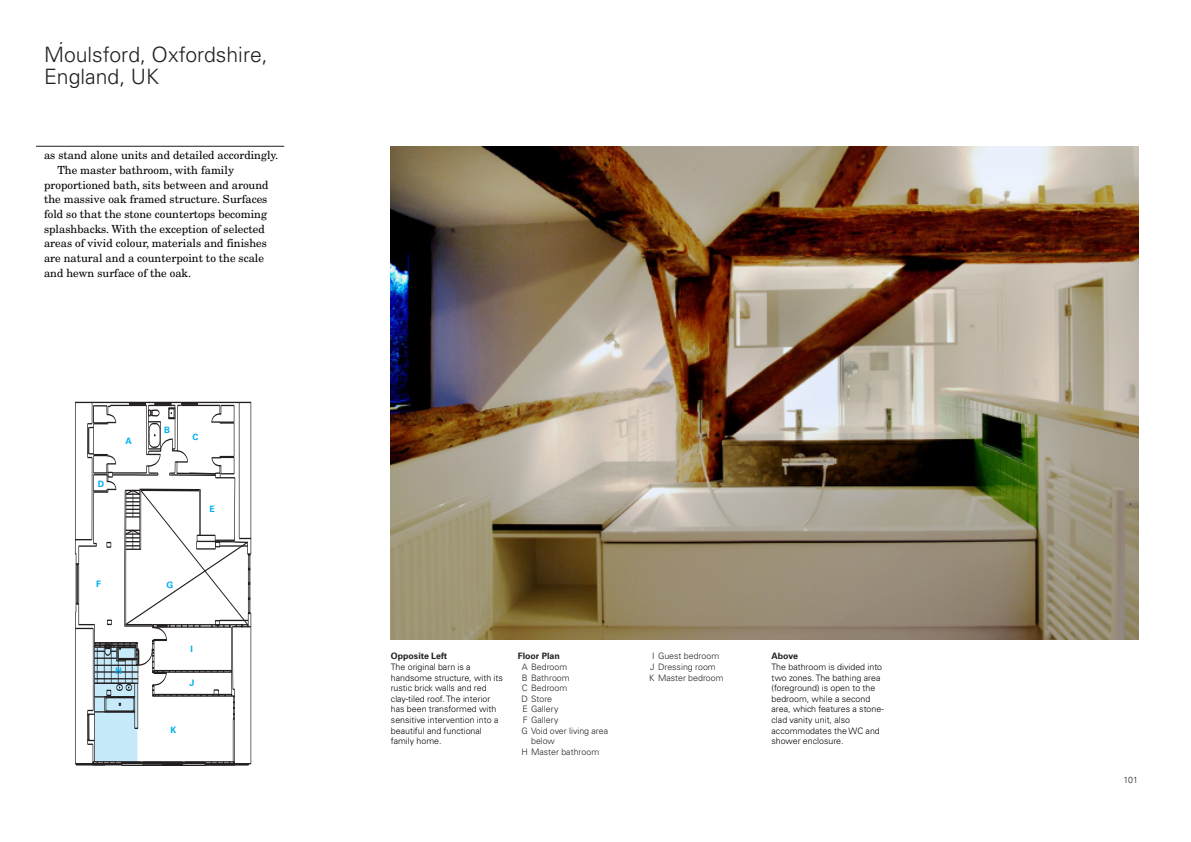
<style>
.page{position:relative;width:1191px;height:842px;background:#fff}
.page>*{position:absolute;margin:0;border:0;box-sizing:border-box;transform-origin:0 0}
.t1{font:300 21.2px/22.3px "Univers";color:#231f20}
.t2{font:11.2px "New Century Schlbk";color:#000}
.t3{font:300 8.8px/10.6px "Univers";color:#000}
.t4{font:300 8.8px/10.6px "Univers";color:#231f20}
.t5{font:700 8.8px "Univers";color:#00aeef}
.t6{font:700 8.8px "Univers";color:#231f20}
.s1{font-weight:700;color:#231f20}
</style>
<div class="page">
<img style="left:36px;top:145px;width:1103px;height:621px">
<p class="t1" style="left:44px;top:43px;width:225px">Moulsford, Oxfordshire,<br>England, UK</p>
<p class="t2" style="left:44px;top:148px;width:236px">as stand alone units and detailed accordingly.</p>
<p class="t2" style="left:57px;top:163px;width:178px">The master bathroom, with family</p>
<p class="t2" style="left:44px;top:178px;width:226px">proportioned bath, sits between and around</p>
<p class="t2" style="left:44px;top:192px;width:225px">the massive oak framed structure. Surfaces</p>
<p class="t2" style="left:44px;top:207px;width:224px">fold so that the stone countertops becoming</p>
<p class="t2" style="left:44px;top:222px;width:222px">splashbacks. With the exception of selected</p>
<p class="t2" style="left:44px;top:237px;width:224px">areas of vivid colour, materials and finishes</p>
<p class="t2" style="left:44px;top:251px;width:221px">are natural and a counterpoint to the scale</p>
<p class="t2" style="left:44px;top:266px;width:149px">and hewn surface of the oak.</p>
<p class="t5" style="left:98px;top:479px;width:8px">D</p>
<p class="t5" style="left:126px;top:436px;width:8px">A</p>
<p class="t5" style="left:164px;top:424px;width:7px">B</p>
<p class="t5" style="left:192px;top:431px;width:7px">C</p>
<p class="t5" style="left:209px;top:504px;width:7px">E</p>
<p class="t5" style="left:96px;top:578px;width:6px">F</p>
<p class="t5" style="left:166px;top:579px;width:8px">G</p>
<p class="t5" style="left:116px;top:666px;width:8px">H</p>
<p class="t5" style="left:191px;top:644px;width:4px">I</p>
<p class="t5" style="left:189px;top:678px;width:6px">J</p>
<p class="t5" style="left:170px;top:725px;width:7px">K</p>
<p class="t3" style="left:391px;top:651px;width:113px"><span class="s1">Opposite Left<br></span>The original barn is a handsome structure, with its rustic brick walls and red clay-tiled roof. The interior has been transformed with sensitive intervention into a beautiful and functional family home.</p>
<p class="t6" style="left:518px;top:651px;width:44px">Floor Plan</p>
<p class="t4" style="left:522px;top:662px;width:47px">A Bedroom</p>
<p class="t4" style="left:522px;top:672px;width:49px">B Bathroom</p>
<p class="t4" style="left:522px;top:683px;width:47px">C Bedroom</p>
<p class="t4" style="left:521px;top:693px;width:32px">D Store</p>
<p class="t4" style="left:522px;top:704px;width:38px">E Gallery</p>
<p class="t4" style="left:523px;top:715px;width:37px">F Gallery</p>
<p class="t4" style="left:521px;top:725px;width:88px">G Void over living area</p>
<p class="t4" style="left:531px;top:736px;width:25px">below</p>
<p class="t4" style="left:521px;top:746px;width:79px">H Master bathroom</p>
<p class="t4" style="left:649px;top:651px;width:76px;text-indent:3px">I Guest bedroom<br>J Dressing room<br>K Master bedroom</p>
<p class="t3" style="left:771px;top:651px;width:114px"><span class="s1">Above<br></span>The bathroom is divided into two zones. The bathing area (foreground) is open to the bedroom, while a second area, which features a stone&shy;clad vanity unit, also accommodates the WC and shower enclosure.</p>
<p class="t4" style="left:1123px;top:774px;width:16px">101</p>
</div>
